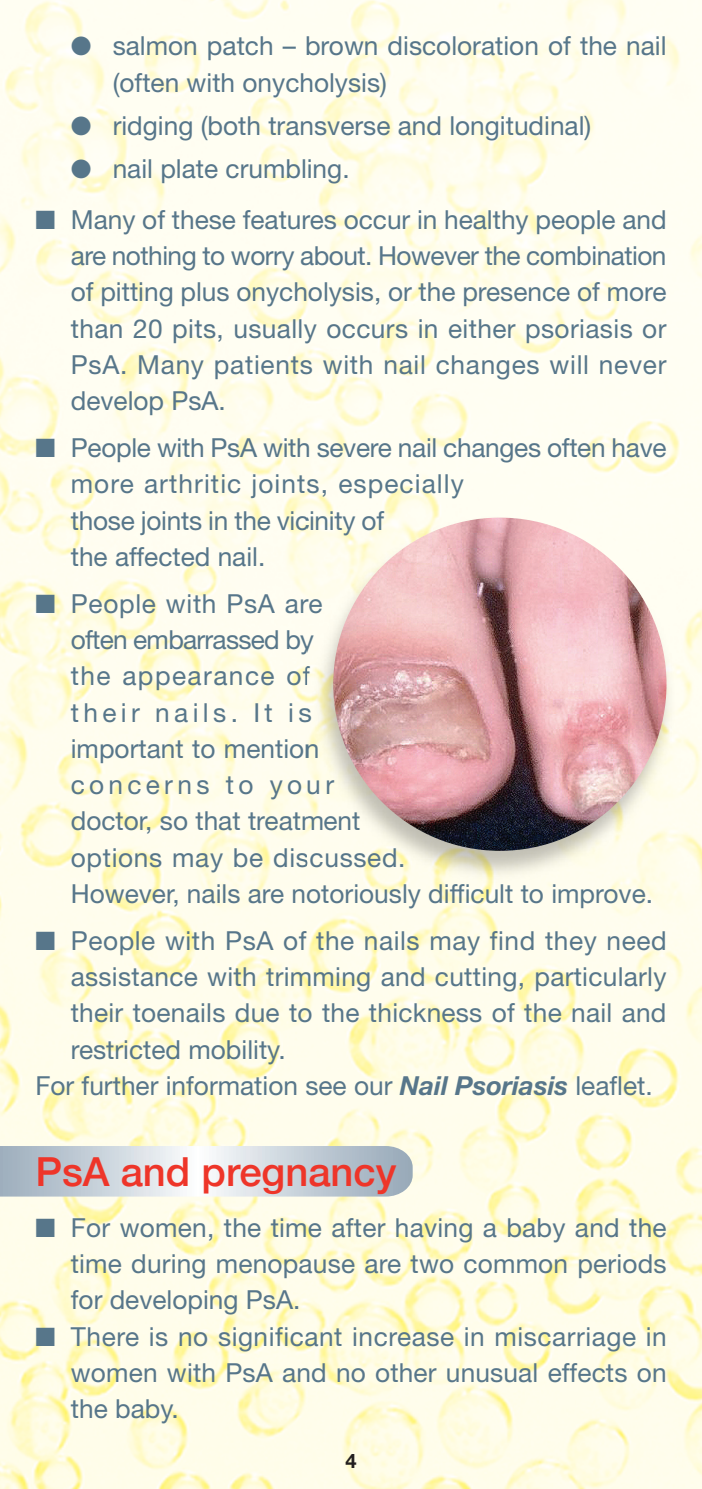
<style>
.page{position:relative;width:702px;height:1489px;background:#fff}
.page>*{position:absolute;margin:0;border:0;box-sizing:border-box;transform-origin:0 0}
.t1{font:500 40px "Helvetica Neue";color:#ee3529}
.t2{font:26.25px/36.2px "Helvetica Neue";color:#57768a}
.t3{font:26.25px "Helvetica Neue";letter-spacing:.02em;color:#57768a}
.t4{font:700 20px "Helvetica Neue";color:#231f20}
.s1{font-weight:700;font-style:italic}
</style>
<div class="page">
<img style="left:0;top:0;width:702px;height:1488px">
<svg style="left:0;top:1145px;width:412px;height:51px;background:#cad3db"></svg>
<img style="left:646px;top:1045px;width:56px;height:324px">
<img style="left:307px;top:511px;width:376px;height:376px">
<img style="left:333px;top:517px;width:333px;height:333px;border-radius:50%">
<p class="t2" style="left:113px;top:30px;width:555px;text-indent:-42px">● salmon patch – brown discoloration of the nail (often with onycholysis)</p>
<p class="t2" style="left:71px;top:110px;width:522px">● ridging (both transverse and longitudinal)</p>
<p class="t2" style="left:71px;top:153px;width:280px">● nail plate crumbling.</p>
<p class="t2" style="left:71px;top:204px;width:597px;text-align:justify;text-indent:-35px">■ Many of these features occur in healthy people and are nothing to worry about. However the combination of pitting plus onycholysis, or the presence of more than 20 pits, usually occurs in either psoriasis or PsA. Many patients with nail changes will never develop PsA.</p>
<p class="t2" style="left:71px;top:432px;width:597px;text-indent:-35px">■ People with PsA with severe nail changes often have more arthritic joints, especially<br>those joints in the vicinity of<br>the affected nail.</p>
<p class="t2" style="left:71px;top:588px;width:583px;text-indent:-35px">■ People with PsA are<br>often embarrassed by<br>the appearance of<br>their nails. It is<br>important to mention<br>concerns to your<br>doctor, so that treatment<br>options may be discussed.<br>However, nails are notoriously difficult to improve.</p>
<p class="t3" style="left:35px;top:931px;width:632px">■ People with PsA of the nails may find they need</p>
<p class="t2" style="left:71px;top:961px;width:597px">assistance with trimming and cutting, particularly</p>
<p class="t2" style="left:71px;top:997px;width:597px">their toenails due to the thickness of the nail and</p>
<p class="t2" style="left:71px;top:1033px;width:216px">restricted mobility.</p>
<p class="t2" style="left:35px;top:1069px;width:618px">For further information see our <span class="s1">Nail Psoriasis</span> leaflet.</p>
<h1 class="t1" style="left:35px;top:1147px;width:362px">PsA and pregnancy</h1>
<p class="t2" style="left:71px;top:1211px;width:597px;text-align:justify;text-indent:-35px">■ For women, the time after having a baby and the time during menopause are two common periods for developing PsA.</p>
<p class="t2" style="left:71px;top:1320px;width:597px;text-align:justify;text-indent:-35px">■ There is no significant increase in miscarriage in women with PsA and no other unusual effects on the baby.</p>
<p class="t4" style="left:345px;top:1453px;width:13px">4</p>
</div>
